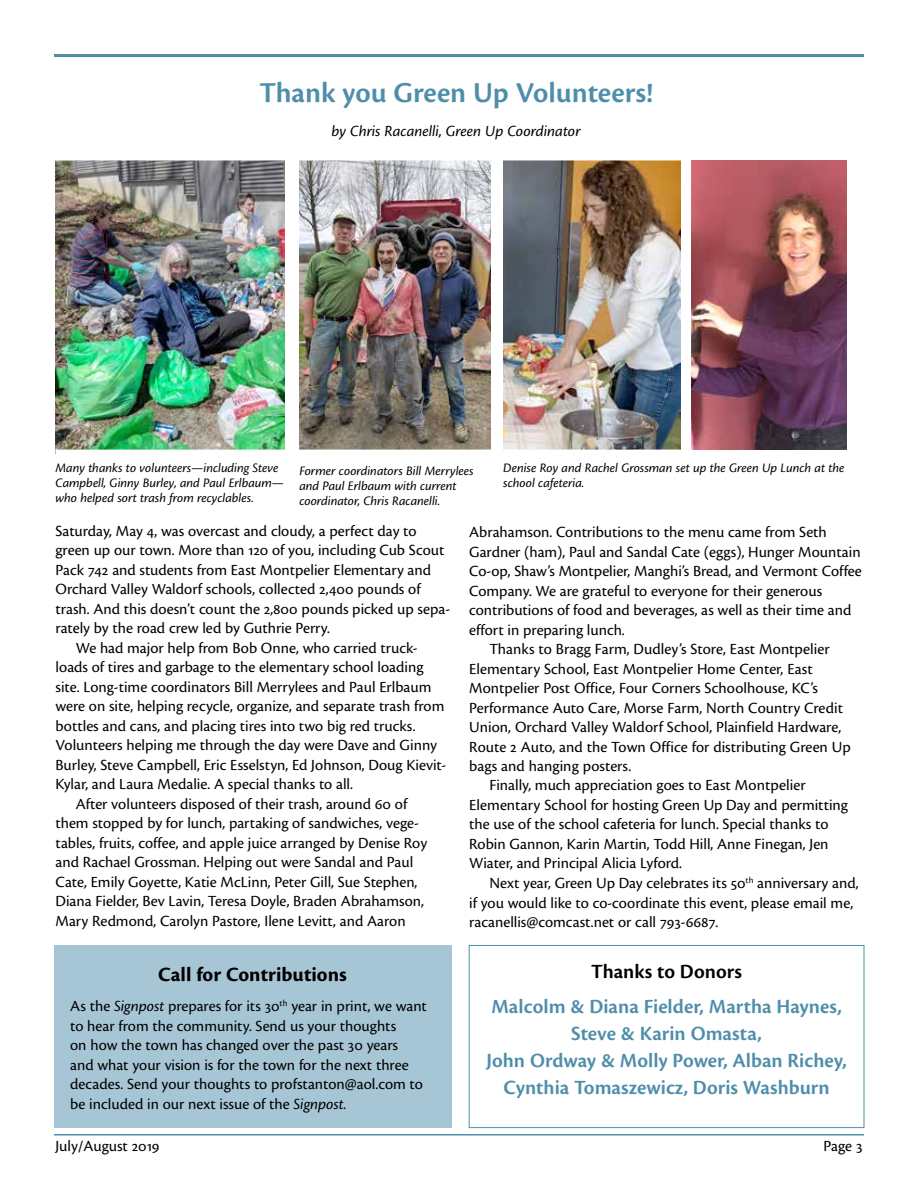
<style>
.page{position:relative;width:918px;height:1188px;background:#fff}
.page>*{position:absolute;margin:0;border:0;box-sizing:border-box;transform-origin:0 0}
.t1{font:600 30px "Cronos Pro";color:#4e8eaa}
.t2{font:600 21px/27px "Cronos Pro";color:#4e8eaa;text-align:center}
.t3{font:700 21px "Cronos Pro";letter-spacing:.005em;color:#000}
.t4{font:600 21px "Cronos Pro";color:#000}
.t5{font:16.2px/19.5px "Cronos Pro";color:#000}
.t6{font:italic 16.2px "Cronos Pro";letter-spacing:-.005em;color:#000}
.t7{font:italic 13.5px/15px "Cronos Pro";letter-spacing:-.005em;color:#000}
.s1{font-style:italic}
</style>
<div class="page">
<hr style="left:54px;top:1134px;width:810px;height:2px;background:#4e8eaa">
<hr style="left:54px;top:54px;width:810px;height:3px;background:#4e8eaa">
<div style="left:54px;top:945px;width:397px;height:183px;background:#a6c6d5"></div>
<div style="left:469px;top:945px;width:395px;height:183px;border:1px solid #4e8eaa"></div>
<img style="left:56px;top:160px;width:229px;height:290px">
<img style="left:299px;top:160px;width:191px;height:290px">
<img style="left:504px;top:160px;width:176px;height:290px">
<img style="left:691px;top:160px;width:155px;height:290px">
<h1 class="t1" style="left:259px;top:76px;width:395px">Thank you Green Up Volunteers!</h1>
<p class="t6" style="left:332px;top:122px;width:251px">by Chris Racanelli, Green Up Coordinator</p>
<p class="t7" style="left:56px;top:460px;width:230px">Many thanks to volunteers—including Steve<br>Campbell, Ginny Burley, and Paul Erlbaum— who helped sort trash from recyclables.</p>
<p class="t7" style="left:503px;top:460px;width:343px">Denise Roy and Rachel Grossman set up the Green Up Lunch at the school cafeteria.</p>
<p class="t7" style="left:299px;top:463px;width:176px">Former coordinators Bill Merrylees and Paul Erlbaum with current coordinator, Chris Racanelli.</p>
<p class="t5" style="left:56px;top:521px;width:363px">Saturday, May 4, was overcast and cloudy, a perfect day to</p>
<p class="t5" style="left:56px;top:540px;width:390px">green up our town. More than 120 of you, including Cub Scout</p>
<p class="t5" style="left:56px;top:560px;width:377px">Pack 742 and students from East Montpelier Elementary and</p>
<p class="t5" style="left:56px;top:579px;width:367px">Orchard Valley Waldorf schools, collected 2,400 pounds of</p>
<p class="t5" style="left:56px;top:599px;width:396px">trash. And this doesn’t count the 2,800 pounds picked up sepa-</p>
<p class="t5" style="left:56px;top:618px;width:276px">rately by the road crew led by Guthrie Perry.</p>
<p class="t5" style="left:76px;top:638px;width:344px">We had major help from Bob Onne, who carried truck-</p>
<p class="t5" style="left:56px;top:657px;width:370px">loads of tires and garbage to the elementary school loading</p>
<p class="t5" style="left:56px;top:677px;width:377px">site. Long-time coordinators Bill Merrylees and Paul Erlbaum</p>
<p class="t5" style="left:56px;top:696px;width:390px">were on site, helping recycle, organize, and separate trash from</p>
<p class="t5" style="left:56px;top:716px;width:361px">bottles and cans, and placing tires into two big red trucks.</p>
<p class="t5" style="left:56px;top:735px;width:383px">Volunteers helping me through the day were Dave and Ginny</p>
<p class="t5" style="left:56px;top:755px;width:392px">Burley, Steve Campbell, Eric Esselstyn, Ed Johnson, Doug Kievit-</p>
<p class="t5" style="left:56px;top:774px;width:299px">Kylar, and Laura Medalie. A special thanks to all.</p>
<p class="t5" style="left:76px;top:794px;width:333px">After volunteers disposed of their trash, around 60 of</p>
<p class="t5" style="left:56px;top:813px;width:365px">them stopped by for lunch, partaking of sandwiches, vege-</p>
<p class="t5" style="left:56px;top:833px;width:373px">tables, fruits, coffee, and apple juice arranged by Denise Roy</p>
<p class="t5" style="left:56px;top:852px;width:359px">and Rachael Grossman. Helping out were Sandal and Paul</p>
<p class="t5" style="left:56px;top:872px;width:363px">Cate, Emily Goyette, Katie McLinn, Peter Gill, Sue Stephen,</p>
<p class="t5" style="left:56px;top:891px;width:370px">Diana Fielder, Bev Lavin, Teresa Doyle, Braden Abrahamson,</p>
<p class="t5" style="left:56px;top:911px;width:352px">Mary Redmond, Carolyn Pastore, Ilene Levitt, and Aaron</p>
<p class="t3" style="left:158px;top:962px;width:190px">Call for Contributions</p>
<p class="t5" style="left:70px;top:997px;width:358px">As the <span class="s1">Signpost</span> prepares for its 30<sup>th</sup> year in print, we want to hear from the community. Send us your thoughts<br>on how the town has changed over the past 30 years<br>and what your vision is for the town for the next three decades. Send your thoughts to profstanton@aol.com to be included in our next issue of the <span class="s1">Signpost.</span></p>
<p class="t5" style="left:469px;top:522px;width:359px">Abrahamson. Contributions to the menu came from Seth</p>
<p class="t5" style="left:469px;top:542px;width:393px">Gardner (ham), Paul and Sandal Cate (eggs), Hunger Mountain</p>
<p class="t5" style="left:469px;top:561px;width:394px">Co-op, Shaw’s Montpelier, Manghi’s Bread, and Vermont Coffee</p>
<p class="t5" style="left:469px;top:581px;width:355px">Company. We are grateful to everyone for their generous</p>
<p class="t5" style="left:469px;top:600px;width:384px">contributions of food and beverages, as well as their time and</p>
<p class="t5" style="left:469px;top:620px;width:157px">effort in preparing lunch.</p>
<p class="t5" style="left:489px;top:639px;width:342px">Thanks to Bragg Farm, Dudley’s Store, East Montpelier</p>
<p class="t5" style="left:469px;top:659px;width:345px">Elementary School, East Montpelier Home Center, East</p>
<p class="t5" style="left:469px;top:678px;width:350px">Montpelier Post Office, Four Corners Schoolhouse, KC’s</p>
<p class="t5" style="left:469px;top:698px;width:375px">Performance Auto Care, Morse Farm, North Country Credit</p>
<p class="t5" style="left:469px;top:717px;width:374px">Union, Orchard Valley Waldorf School, Plainfield Hardware,</p>
<p class="t5" style="left:469px;top:737px;width:383px">Route 2 Auto, and the Town Office for distributing Green Up</p>
<p class="t5" style="left:469px;top:756px;width:164px">bags and hanging posters.</p>
<p class="t5" style="left:489px;top:776px;width:318px">Finally, much appreciation goes to East Montpelier</p>
<p class="t5" style="left:469px;top:795px;width:380px">Elementary School for hosting Green Up Day and permitting</p>
<p class="t5" style="left:469px;top:815px;width:361px">the use of the school cafeteria for lunch. Special thanks to</p>
<p class="t5" style="left:469px;top:834px;width:361px">Robin Gannon, Karin Martin, Todd Hill, Anne Finegan, Jen</p>
<p class="t5" style="left:469px;top:854px;width:214px">Wiater, and Principal Alicia Lyford.</p>
<p class="t5" style="left:489px;top:873px;width:371px">Next year, Green Up Day celebrates its 50<sup>th</sup> anniversary and,</p>
<p class="t5" style="left:469px;top:893px;width:386px">if you would like to co-coordinate this event, please email me,</p>
<p class="t5" style="left:469px;top:912px;width:251px">racanellis@comcast.net or call 793-6687.</p>
<p class="t4" style="left:591px;top:960px;width:152px">Thanks to Donors</p>
<p class="t2" style="left:486px;top:993px;width:362px">Malcolm &amp; Diana Fielder, Martha Haynes, Steve &amp; Karin Omasta,<br>John Ordway &amp; Molly Power, Alban Richey, Cynthia Tomaszewicz, Doris Washburn</p>
<p class="t5" style="left:56px;top:1136px;width:106px">July/August 2019</p>
<p class="t5" style="left:823px;top:1136px;width:41px">Page 3</p>
</div>
